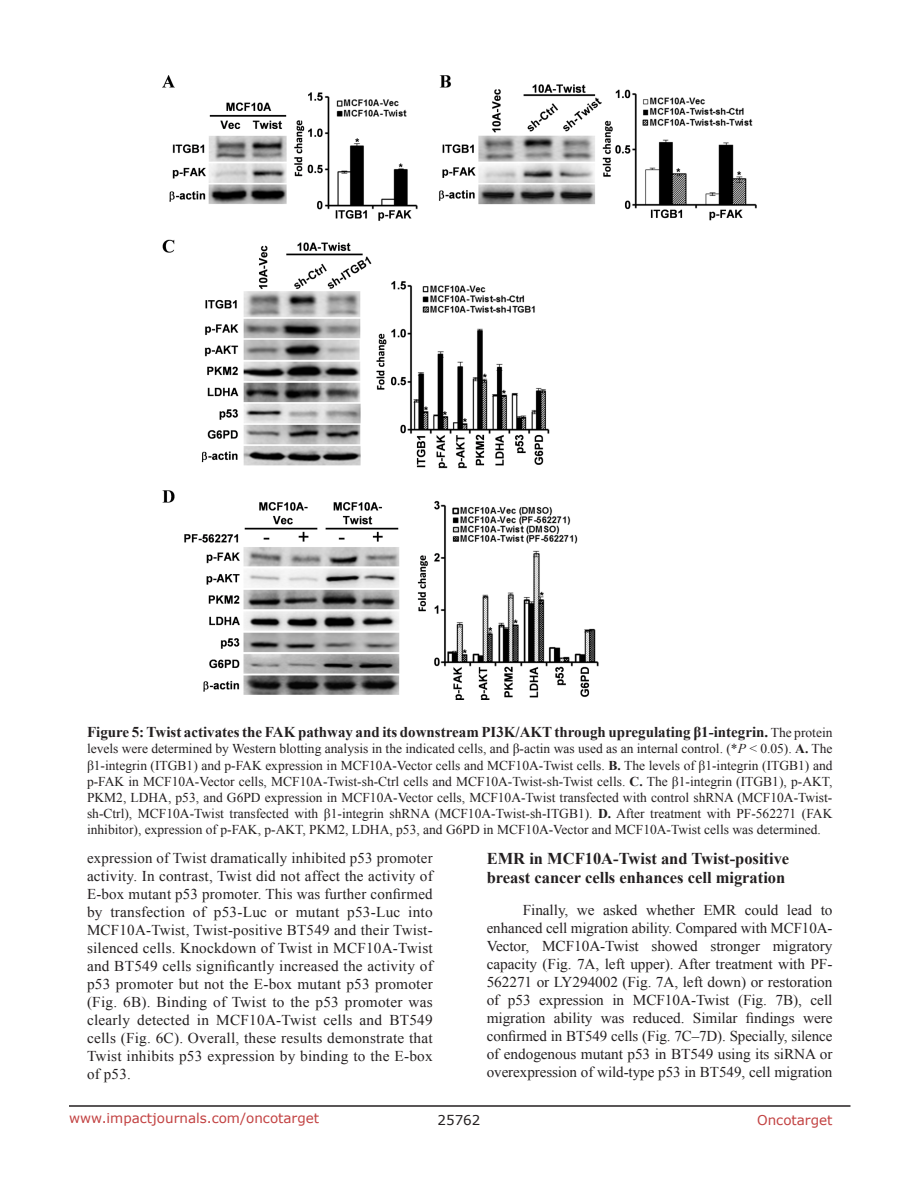
<style>
.page{position:relative;width:918px;height:1188px;background:#fff}
.page>*{position:absolute;margin:0;border:0;box-sizing:border-box;transform-origin:0 0}
.SubHeading{font:700 16.5px/19.8px "Times New Roman";color:#231f20}
.BodyText{font:15px/18px "Times New Roman";letter-spacing:-.005em;color:#231f20;text-align:justify}
.FigureText{font:700 15px "Times New Roman";color:#231f20}
.FigureText-2{font:13.5px/16.2px "Times New Roman";color:#231f20;text-align:justify}
.t1{font:13.5px "Verdana";color:#c24141}
.t2{font:13.5px "Verdana";color:#231f20}
.s1{font-weight:400;font-size:13.5px}
.s2{font-style:italic}
.s3{font-weight:700}
</style>
<div class="page">
<hr style="left:69px;top:1105px;width:781px;height:2px;background:#231f20">
<img style="left:163px;top:75px;width:594px;height:625px">
<p class="FigureText" style="left:87px;top:722px;width:747px">Figure 5: Twist activates the FAK pathway and its downstream PI3K/AKT through upregulating β1-integrin. <span class="s1">The protein</span></p>
<p class="FigureText-2" style="left:87px;top:741px;width:747px">levels were determined by Western blotting analysis in the indicated cells, and β-actin was used as an internal control. (*<span class="s2">P</span> &lt; 0.05). <span class="s3">A.</span> The β1-integrin (ITGB1) and p-FAK expression in MCF10A-Vector cells and MCF10A-Twist cells. <span class="s3">B.</span> The levels of β1-integrin (ITGB1) and p-FAK in MCF10A-Vector cells, MCF10A-Twist-sh-Ctrl cells and MCF10A-Twist-sh-Twist cells. <span class="s3">C.</span> The β1-integrin (ITGB1), p-AKT, PKM2, LDHA, p53, and G6PD expression in MCF10A-Vector cells, MCF10A-Twist transfected with control shRNA (MCF10A-Twist&shy;sh-Ctrl), MCF10A-Twist transfected with β1-integrin shRNA (MCF10A-Twist-sh-ITGB1). <span class="s3">D.</span> After treatment with PF-562271 (FAK inhibitor), expression of p-FAK, p-AKT, PKM2, LDHA, p53, and G6PD in MCF10A-Vector and MCF10A-Twist cells was determined.</p>
<p class="BodyText" style="left:87px;top:849px;width:347px">expression of Twist dramatically inhibited p53 promoter activity. In contrast, Twist did not affect the activity of E-box mutant p53 promoter. This was further confirmed by transfection of p53-Luc or mutant p53-Luc into MCF10A-Twist, Twist-positive BT549 and their Twist&shy;silenced cells. Knockdown of Twist in MCF10A-Twist and BT549 cells significantly increased the activity of p53 promoter but not the E-box mutant p53 promoter (Fig. 6B). Binding of Twist to the p53 promoter was clearly detected in MCF10A-Twist cells and BT549 cells (Fig. 6C). Overall, these results demonstrate that Twist inhibits p53 expression by binding to the E-box of p53.</p>
<p class="SubHeading" style="left:487px;top:848px;width:304px">EMR in MCF10A-Twist and Twist-positive breast cancer cells enhances cell migration</p>
<p class="BodyText" style="left:487px;top:901px;width:347px;text-indent:36px">Finally, we asked whether EMR could lead to enhanced cell migration ability. Compared with MCF10A-Vector, MCF10A-Twist showed stronger migratory capacity (Fig. 7A, left upper). After treatment with PF-562271 or LY294002 (Fig. 7A, left down) or restoration of p53 expression in MCF10A-Twist (Fig. 7B), cell migration ability was reduced. Similar findings were confirmed in BT549 cells (Fig. 7C–7D). Specially, silence of endogenous mutant p53 in BT549 using its siRNA or overexpression of wild-type p53 in BT549, cell migration</p>
<p class="t1" style="left:69px;top:1109px;width:252px">www.impactjournals.com/oncotarget</p>
<p class="t2" style="left:438px;top:1111px;width:44px">25762</p>
<p class="t1" style="left:757px;top:1111px;width:77px">Oncotarget</p>
</div>
